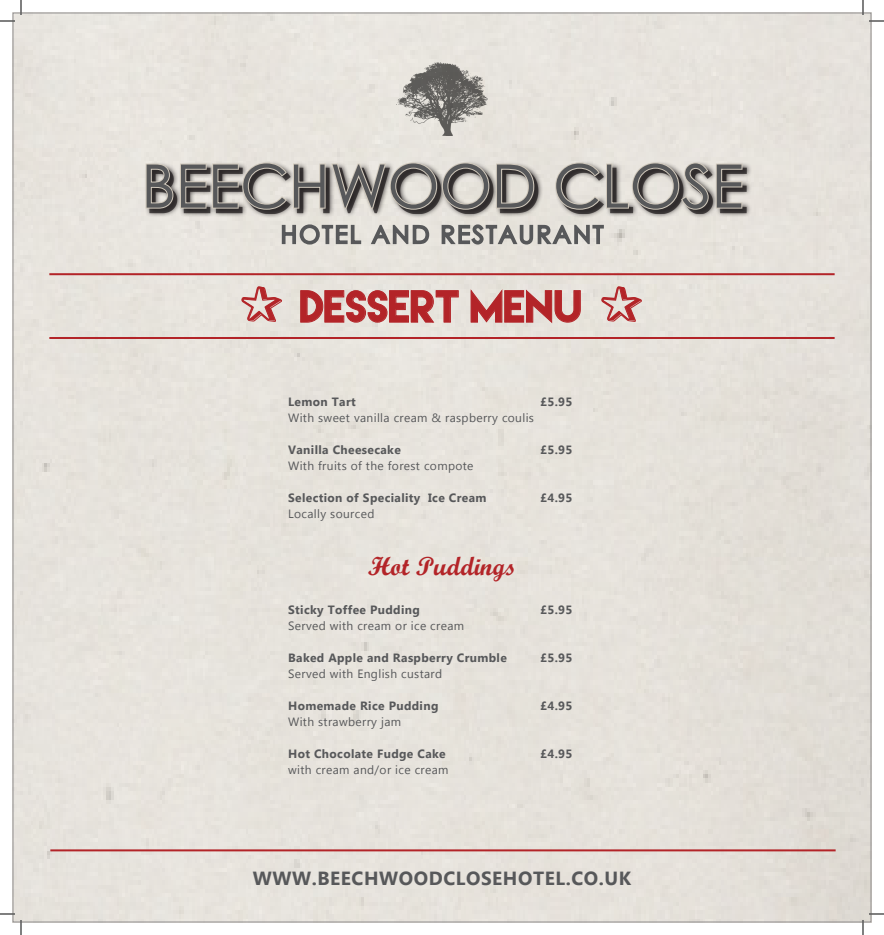
<style>
.page{position:relative;width:884px;height:935px;background:#fff}
.page>*{position:absolute;margin:0;border:0;box-sizing:border-box;transform-origin:0 0}
.t1{font:60px "Century Gothic";color:#57585a}
.t2{font:40px "Lemon Milk";color:#b32428}
.t3{font:26px "Script MT Bold";color:#b32428}
.t4{font:700 19px "Lao UI";letter-spacing:.03em;color:#57585a}
.t5{font:700 12px "Lao UI";letter-spacing:.03em;color:#57585a}
.t6{font:12px "Lao UI";letter-spacing:.03em;color:#57585a}
</style>
<div class="page">
<hr style="left:49px;top:273px;width:786px;height:2px;background:#b32428">
<hr style="left:49px;top:337px;width:786px;height:2px;background:#b32428">
<svg style="left:300px;top:290px;width:159px;height:33px"></svg>
<svg style="left:471px;top:290px;width:110px;height:33px"></svg>
<hr style="left:50px;top:849px;width:786px;height:2px;background:#b32428">
<img style="left:397px;top:62px;width:90px;height:74px">
<svg style="left:145px;top:161px;width:598px;height:85px"></svg>
<svg style="left:0;top:0;width:22px;height:22px"></svg>
<svg style="left:0;top:913px;width:22px;height:22px"></svg>
<svg style="left:862px;top:0;width:22px;height:22px"></svg>
<svg style="left:862px;top:913px;width:22px;height:22px"></svg>
<svg style="left:241px;top:286px;width:41px;height:36px"></svg>
<svg style="left:601px;top:286px;width:41px;height:36px"></svg>
<p class="t1" style="left:141px;top:144px;width:604px">BEECHWOOD CLOSE</p>
<p class="t2" style="left:301px;top:286px;width:284px">DESSERT MENU</p>
<p class="t5" style="left:288px;top:393px;width:69px">Lemon Tart</p>
<p class="t5" style="left:540px;top:393px;width:34px">£5.95</p>
<p class="t6" style="left:288px;top:409px;width:247px">With sweet vanilla cream &amp; raspberry coulis</p>
<p class="t5" style="left:288px;top:441px;width:114px">Vanilla Cheesecake</p>
<p class="t5" style="left:540px;top:441px;width:34px">£5.95</p>
<p class="t6" style="left:288px;top:457px;width:187px">With fruits of the forest compote</p>
<p class="t5" style="left:288px;top:489px;width:200px">Selection of Speciality Ice Cream</p>
<p class="t5" style="left:540px;top:489px;width:34px">£4.95</p>
<p class="t6" style="left:288px;top:505px;width:88px">Locally sourced</p>
<p class="t3" style="left:368px;top:550px;width:150px">Hot Puddings</p>
<p class="t5" style="left:288px;top:601px;width:133px">Sticky Toffee Pudding</p>
<p class="t5" style="left:540px;top:601px;width:34px">£5.95</p>
<p class="t6" style="left:288px;top:617px;width:178px">Served with cream or ice cream</p>
<p class="t5" style="left:288px;top:649px;width:220px">Baked Apple and Raspberry Crumble</p>
<p class="t5" style="left:540px;top:649px;width:34px">£5.95</p>
<p class="t6" style="left:288px;top:665px;width:156px">Served with English custard</p>
<p class="t5" style="left:288px;top:697px;width:152px">Homemade Rice Pudding</p>
<p class="t5" style="left:540px;top:697px;width:34px">£4.95</p>
<p class="t6" style="left:288px;top:713px;width:114px">With strawberry jam</p>
<p class="t5" style="left:288px;top:745px;width:159px">Hot Chocolate Fudge Cake</p>
<p class="t5" style="left:540px;top:745px;width:34px">£4.95</p>
<p class="t6" style="left:288px;top:761px;width:162px">with cream and/or ice cream</p>
<p class="t4" style="left:253px;top:866px;width:380px">WWW.BEECHWOODCLOSEHOTEL.CO.UK</p>
</div>
